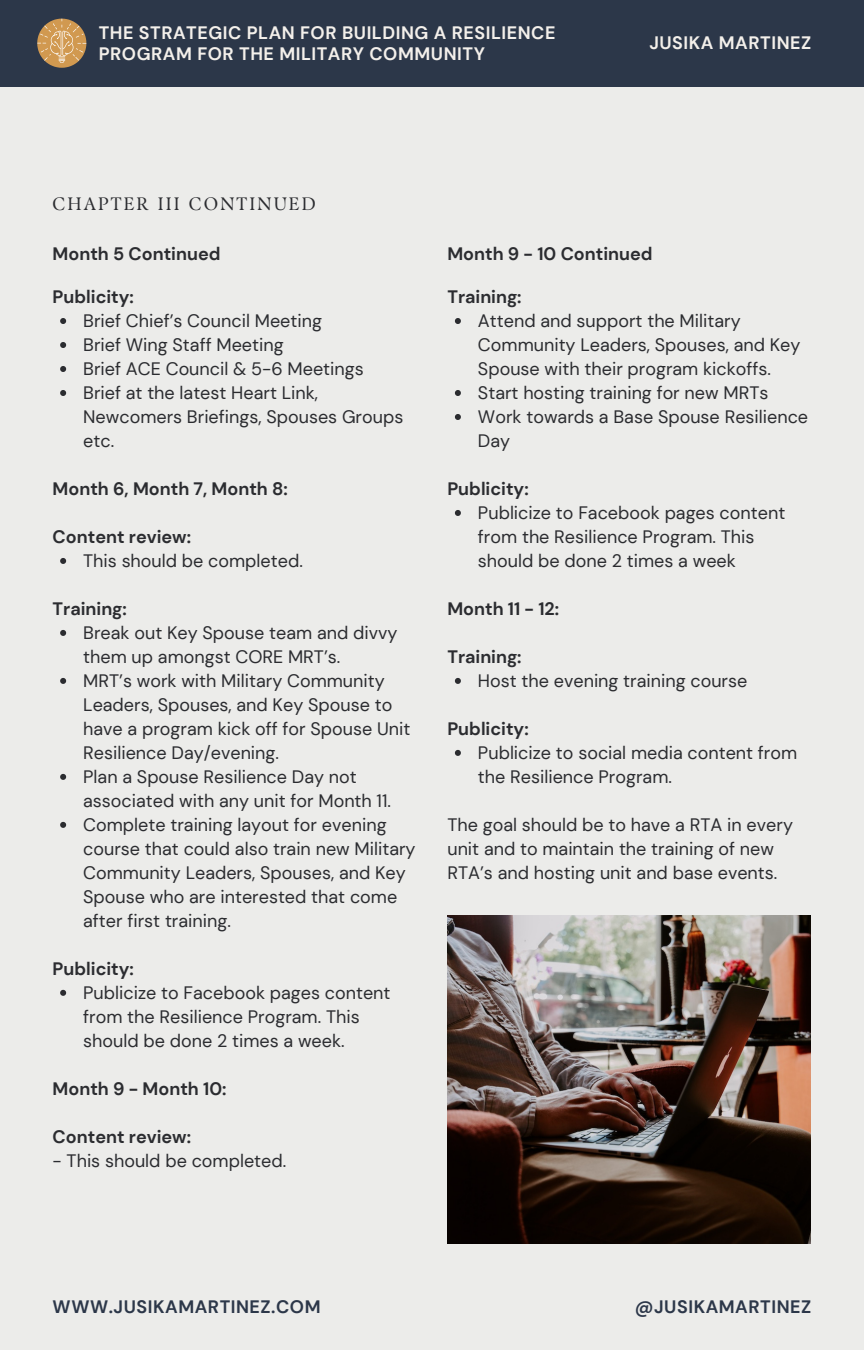
<style>
.page{position:relative;width:864px;height:1350px;background:#ececea}
.page>*{position:absolute;margin:0;border:0;box-sizing:border-box;transform-origin:0 0}
.t1{font:18px/24.1px "DM Sans";color:#2b2c30}
.t2{font:700 18px "DM Sans";color:#2b2c30}
.t3{font:700 18px/20.9px "DM Sans";letter-spacing:.03em;color:#f4f0eb}
.t4{font:700 18px "DM Sans";letter-spacing:.03em;color:#2c3749}
.t5{font:18px "TY Serif D";letter-spacing:.12em;color:#2b2c30}
</style>
<div class="page">
<div style="left:0;top:0;width:864px;height:86px;background:#2c3749"></div>
<svg style="left:60px;top:318px;width:6px;height:6px"></svg>
<svg style="left:60px;top:342px;width:6px;height:6px"></svg>
<svg style="left:60px;top:366px;width:6px;height:6px"></svg>
<svg style="left:60px;top:390px;width:6px;height:6px"></svg>
<svg style="left:60px;top:558px;width:6px;height:6px"></svg>
<svg style="left:60px;top:630px;width:6px;height:6px"></svg>
<svg style="left:60px;top:678px;width:6px;height:6px"></svg>
<svg style="left:60px;top:774px;width:6px;height:6px"></svg>
<svg style="left:60px;top:822px;width:6px;height:6px"></svg>
<svg style="left:60px;top:990px;width:6px;height:6px"></svg>
<svg style="left:455px;top:318px;width:6px;height:6px"></svg>
<svg style="left:455px;top:390px;width:6px;height:6px"></svg>
<svg style="left:455px;top:414px;width:6px;height:6px"></svg>
<svg style="left:455px;top:510px;width:6px;height:6px"></svg>
<svg style="left:455px;top:678px;width:6px;height:6px"></svg>
<svg style="left:455px;top:750px;width:6px;height:6px"></svg>
<img style="left:447px;top:916px;width:363px;height:327px">
<svg style="left:37px;top:19px;width:49px;height:49px"></svg>
<p class="t3" style="left:99px;top:22px;width:458px">THE STRATEGIC PLAN FOR BUILDING A RESILIENCE<br>PROGRAM FOR THE MILITARY COMMUNITY</p>
<p class="t3" style="left:649px;top:33px;width:163px">JUSIKA MARTINEZ</p>
<p class="t5" style="left:53px;top:193px;width:265px">CHAPTER III CONTINUED</p>
<p class="t2" style="left:53px;top:243px;width:169px">Month 5 Continued</p>
<p class="t2" style="left:53px;top:285px;width:83px">Publicity:</p>
<p class="t1" style="left:83px;top:309px;width:240px">Brief Chief’s Council Meeting</p>
<p class="t1" style="left:83px;top:333px;width:202px">Brief Wing Staff Meeting</p>
<p class="t1" style="left:83px;top:357px;width:282px">Brief ACE Council &amp; 5-6 Meetings</p>
<p class="t1" style="left:83px;top:381px;width:322px">Brief at the latest Heart Link,<br>Newcomers Briefings, Spouses Groups etc.</p>
<p class="t2" style="left:53px;top:477px;width:237px">Month 6, Month 7, Month 8:</p>
<p class="t2" style="left:53px;top:525px;width:140px">Content review:</p>
<p class="t1" style="left:83px;top:549px;width:221px">This should be completed.</p>
<p class="t2" style="left:53px;top:597px;width:76px">Training:</p>
<p class="t1" style="left:83px;top:621px;width:316px">Break out Key Spouse team and divvy them up amongst CORE MRT’s.</p>
<p class="t1" style="left:83px;top:669px;width:329px">MRT’s work with Military Community Leaders, Spouses, and Key Spouse to have a program kick off for Spouse Unit Resilience Day/evening.</p>
<p class="t1" style="left:83px;top:765px;width:309px">Plan a Spouse Resilience Day not associated with any unit for Month 11.</p>
<p class="t1" style="left:83px;top:813px;width:334px">Complete training layout for evening course that could also train new Military Community Leaders, Spouses, and Key Spouse who are interested that come after first training.</p>
<p class="t2" style="left:53px;top:957px;width:83px">Publicity:</p>
<p class="t1" style="left:83px;top:981px;width:309px">Publicize to Facebook pages content from the Resilience Program. This should be done 2 times a week.</p>
<p class="t2" style="left:53px;top:1077px;width:175px">Month 9 - Month 10:</p>
<p class="t2" style="left:53px;top:1125px;width:140px">Content review:</p>
<p class="t1" style="left:53px;top:1149px;width:235px">- This should be completed.</p>
<p class="t2" style="left:447px;top:243px;width:207px">Month 9 - 10 Continued</p>
<p class="t2" style="left:447px;top:285px;width:76px">Training:</p>
<p class="t1" style="left:478px;top:309px;width:324px">Attend and support the Military<br>Community Leaders, Spouses, and Key<br>Spouse with their program kickoffs.</p>
<p class="t1" style="left:478px;top:381px;width:292px">Start hosting training for new MRTs</p>
<p class="t1" style="left:478px;top:405px;width:332px">Work towards a Base Spouse Resilience<br>Day</p>
<p class="t2" style="left:447px;top:477px;width:83px">Publicity:</p>
<p class="t1" style="left:478px;top:501px;width:309px">Publicize to Facebook pages content from the Resilience Program. This should be done 2 times a week</p>
<p class="t2" style="left:447px;top:597px;width:113px">Month 11 - 12:</p>
<p class="t2" style="left:447px;top:645px;width:76px">Training:</p>
<p class="t1" style="left:478px;top:669px;width:271px">Host the evening training course</p>
<p class="t2" style="left:447px;top:717px;width:83px">Publicity:</p>
<p class="t1" style="left:478px;top:741px;width:321px">Publicize to social media content from the Resilience Program.</p>
<p class="t1" style="left:447px;top:813px;width:347px">The goal should be to have a RTA in every unit and to maintain the training of new<br>RTA’s and hosting unit and base events.</p>
<p class="t4" style="left:53px;top:1295px;width:270px">WWW.JUSIKAMARTINEZ.COM</p>
<p class="t4" style="left:635px;top:1295px;width:178px">@JUSIKAMARTINEZ</p>
</div>
